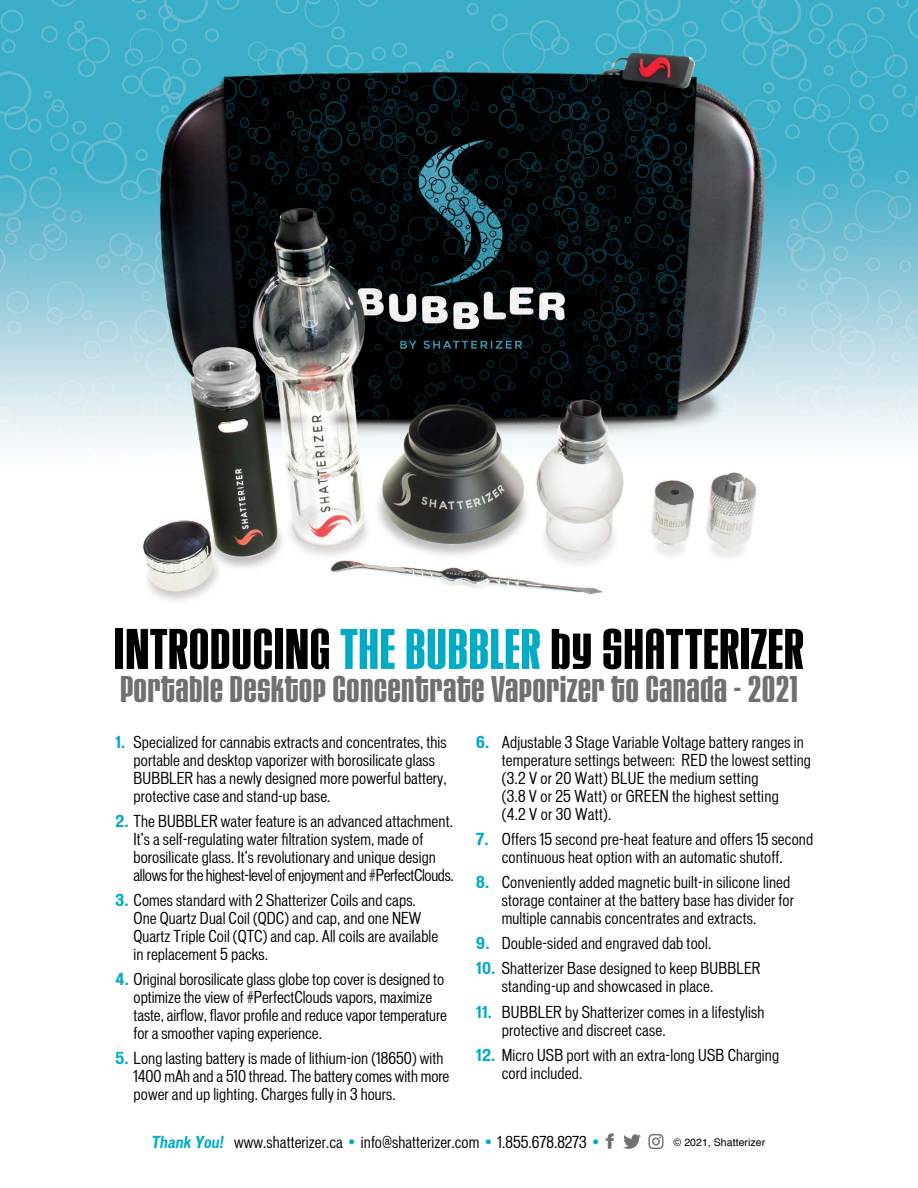
<style>
.page{position:relative;width:918px;height:1188px;background:#fff}
.page>*{position:absolute;margin:0;border:0;box-sizing:border-box;transform-origin:0 0}
.t1{font:60px "House Gothic Bold Three";letter-spacing:.005em;color:#000}
.t2{font:39px "House Gothic Bold Three";letter-spacing:.005em;color:#6f7073}
.t3{font:15.75px/18px "Vonnes TT Book Cond";letter-spacing:.005em;color:#000}
.t4{font:10.5px "Helvetica";letter-spacing:.005em;color:#000}
.s1{color:#02abc5}
.s2{font-family:"Vonnes TT Bold Cond";color:#02abc5}
</style>
<div class="page">
<img style="left:0;top:0;width:918px;height:601px">
<img style="left:605px;top:1133px;width:59px;height:17px">
<h1 class="t1" style="left:114px;top:614px;width:691px">INTRODUCING <span class="s1">THE BUBBLER</span> by SHATTERIZER</h1>
<h2 class="t2" style="left:120px;top:666px;width:679px">Portable Desktop Concentrate Vaporizer to Canada - 2021</h2>
<p class="t3" style="left:134px;top:734px;width:315px;text-indent:-18px"><span class="s2">1.</span> Specialized for cannabis extracts and concentrates, this portable and desktop vaporizer with borosilicate glass BUBBLER has a newly designed more powerful battery, protective case and stand-up base.</p>
<p class="t3" style="left:134px;top:813px;width:322px;text-indent:-18px"><span class="s2">2.</span> The BUBBLER water feature is an advanced attachment.<br>It’s a self-regulating water filtration system, made of borosilicate glass. It’s revolutionary and unique design allows for the highest-level of enjoyment and #PerfectClouds.</p>
<p class="t3" style="left:134px;top:892px;width:306px;text-indent:-18px"><span class="s2">3.</span> Comes standard with 2 Shatterizer Coils and caps.<br>One Quartz Dual Coil (QDC) and cap, and one NEW Quartz Triple Coil (QTC) and cap. All coils are available in replacement 5 packs.</p>
<p class="t3" style="left:134px;top:971px;width:315px;text-indent:-18px"><span class="s2">4.</span> Original borosilicate glass globe top cover is designed to optimize the view of #PerfectClouds vapors, maximize taste, airflow, flavor profile and reduce vapor temperature for a smoother vaping experience.</p>
<p class="t3" style="left:134px;top:1050px;width:317px;text-indent:-18px"><span class="s2">5.</span> Long lasting battery is made of lithium-ion (18650) with<br>1400 mAh and a 510 thread. The battery comes with more power and up lighting. Charges fully in 3 hours.</p>
<p class="t3" style="left:502px;top:734px;width:311px;text-indent:-25px"><span class="s2">6.</span> Adjustable 3 Stage Variable Voltage battery ranges in temperature settings between: RED the lowest setting (3.2 V or 20 Watt) BLUE the medium setting<br>(3.8 V or 25 Watt) or GREEN the highest setting<br>(4.2 V or 30 Watt).</p>
<p class="t3" style="left:476px;top:831px;width:339px;text-align:center"><span class="s2">7.</span> Offers 15 second pre-heat feature and offers 15 second continuous heat option with an automatic shutoff.</p>
<p class="t3" style="left:502px;top:874px;width:294px;text-indent:-25px"><span class="s2">8.</span> Conveniently added magnetic built-in silicone lined storage container at the battery base has divider for multiple cannabis concentrates and extracts.</p>
<p class="t3" style="left:476px;top:935px;width:237px"><span class="s2">9.</span> Double-sided and engraved dab tool.</p>
<p class="t3" style="left:502px;top:960px;width:260px;text-indent:-25px"><span class="s2">10.</span> Shatterizer Base designed to keep BUBBLER standing-up and showcased in place.</p>
<p class="t3" style="left:502px;top:1003px;width:264px;text-indent:-25px"><span class="s2">11.</span> BUBBLER by Shatterizer comes in a lifestylish protective and discreet case.</p>
<p class="t3" style="left:502px;top:1046px;width:279px;text-indent:-25px"><span class="s2">12.</span> Micro USB port with an extra-long USB Charging cord included.</p>
<p class="t3" style="left:151px;top:1133px;width:449px"><span class="s2">Thank You!</span> www.shatterizer.ca <span class="s1">•</span> info@shatterizer.com <span class="s1">•</span> 1.855.678.8273 <span class="s1">•</span></p>
<p class="t4" style="left:674px;top:1135px;width:93px">© 2021, Shatterizer</p>
</div>
